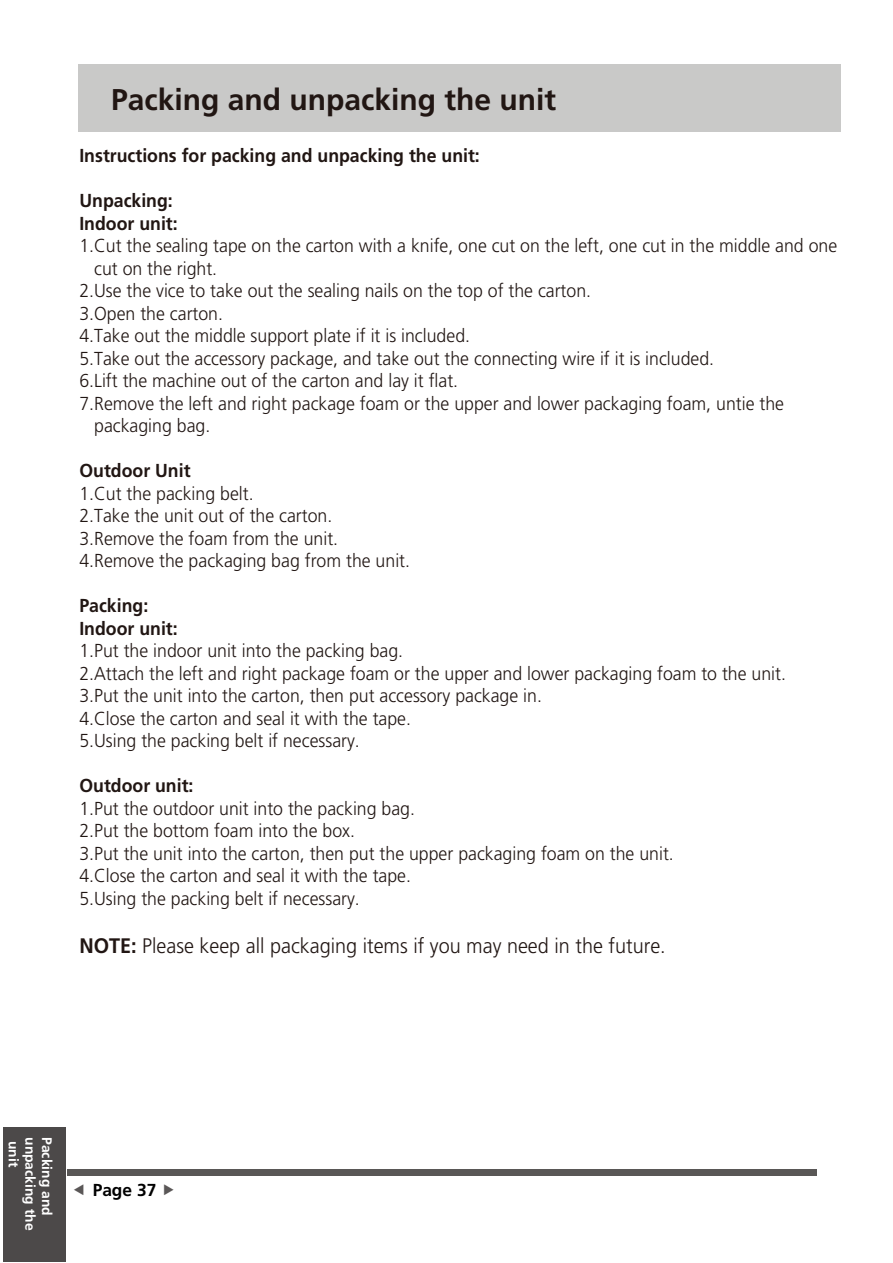
<style>
.page{position:relative;width:893px;height:1263px;background:#fff}
.page>*{position:absolute;margin:0;border:0;box-sizing:border-box;transform-origin:0 0}
.t1{font:700 30px "Frutiger LT Std";color:#211613}
.t2{font:300 21px "Frutiger";color:#211613;scale:.94 1}
.t3{font:300 18.75px/22.5px "Frutiger";color:#211613;scale:.94 1}
.t4{font:700 18.75px/22.5px "Frutiger";color:#211613;scale:.94 1}
.t5{font:700 17.4px "Frutiger LT Std";color:#000}
.t6{font:700 13.8px "Frutiger LT Std";color:#fff}
.s1{font-weight:700}
</style>
<div class="page">
<div style="left:67px;top:1169px;width:749px;height:7px;background:#595756"></div>
<div style="left:3px;top:1127px;width:62px;height:134px;background:#4c4949"></div>
<div style="left:78px;top:64px;width:762px;height:68px;background:#c9c9c8"></div>
<h1 class="t1" style="left:111px;top:82px;width:447px">Packing and unpacking the unit</h1>
<p class="t4" style="left:79px;top:144px;width:428px">Instructions for packing and unpacking the unit:</p>
<p class="t4" style="left:79px;top:189px;width:106px">Unpacking:<br>Indoor unit:</p>
<p class="t3" style="left:79px;top:234px;width:808px">1.Cut the sealing tape on the carton with a knife, one cut on the left, one cut in the middle and one</p>
<p class="t3" style="left:94px;top:257px;width:132px">cut on the right.</p>
<p class="t3" style="left:79px;top:279px;width:546px">2.Use the vice to take out the sealing nails on the top of the carton.</p>
<p class="t3" style="left:79px;top:302px;width:154px">3.Open the carton.</p>
<p class="t3" style="left:79px;top:324px;width:417px">4.Take out the middle support plate if it is included.</p>
<p class="t3" style="left:79px;top:347px;width:677px">5.Take out the accessory package, and take out the connecting wire if it is included.</p>
<p class="t3" style="left:79px;top:369px;width:404px">6.Lift the machine out of the carton and lay it flat.</p>
<p class="t3" style="left:79px;top:392px;width:751px">7.Remove the left and right package foam or the upper and lower packaging foam, untie the</p>
<p class="t3" style="left:94px;top:414px;width:125px">packaging bag.</p>
<p class="t4" style="left:79px;top:459px;width:120px">Outdoor Unit</p>
<p class="t3" style="left:79px;top:482px;width:353px">1.Cut the packing belt.<br>2.Take the unit out of the carton.<br>3.Remove the foam from the unit.<br>4.Remove the packaging bag from the unit.</p>
<p class="t4" style="left:79px;top:594px;width:106px">Packing:<br>Indoor unit:</p>
<p class="t3" style="left:79px;top:639px;width:753px">1.Put the indoor unit into the packing bag.<br>2.Attach the left and right package foam or the upper and lower packaging foam to the unit.<br>3.Put the unit into the carton, then put accessory package in.<br>4.Close the carton and seal it with the tape.<br>5.Using the packing belt if necessary.</p>
<p class="t4" style="left:79px;top:774px;width:123px">Outdoor unit:</p>
<p class="t3" style="left:79px;top:797px;width:634px">1.Put the outdoor unit into the packing bag.<br>2.Put the bottom foam into the box.<br>3.Put the unit into the carton, then put the upper packaging foam on the unit.<br>4.Close the carton and seal it with the tape.<br>5.Using the packing belt if necessary.</p>
<p class="t2" style="left:79px;top:933px;width:625px"><span class="s1">NOTE:</span> Please keep all packaging items if you may need in the future.</p>
<p class="t6" style="left:22px;top:1141px;width:28px;rotate:90deg">unit</p>
<p class="t6" style="left:38px;top:1137px;width:95px;rotate:90deg">unpacking the</p>
<p class="t6" style="left:55px;top:1137px;width:80px;rotate:90deg">Packing and</p>
<p class="t5" style="left:93px;top:1179px;width:65px">Page 37</p>
</div>
